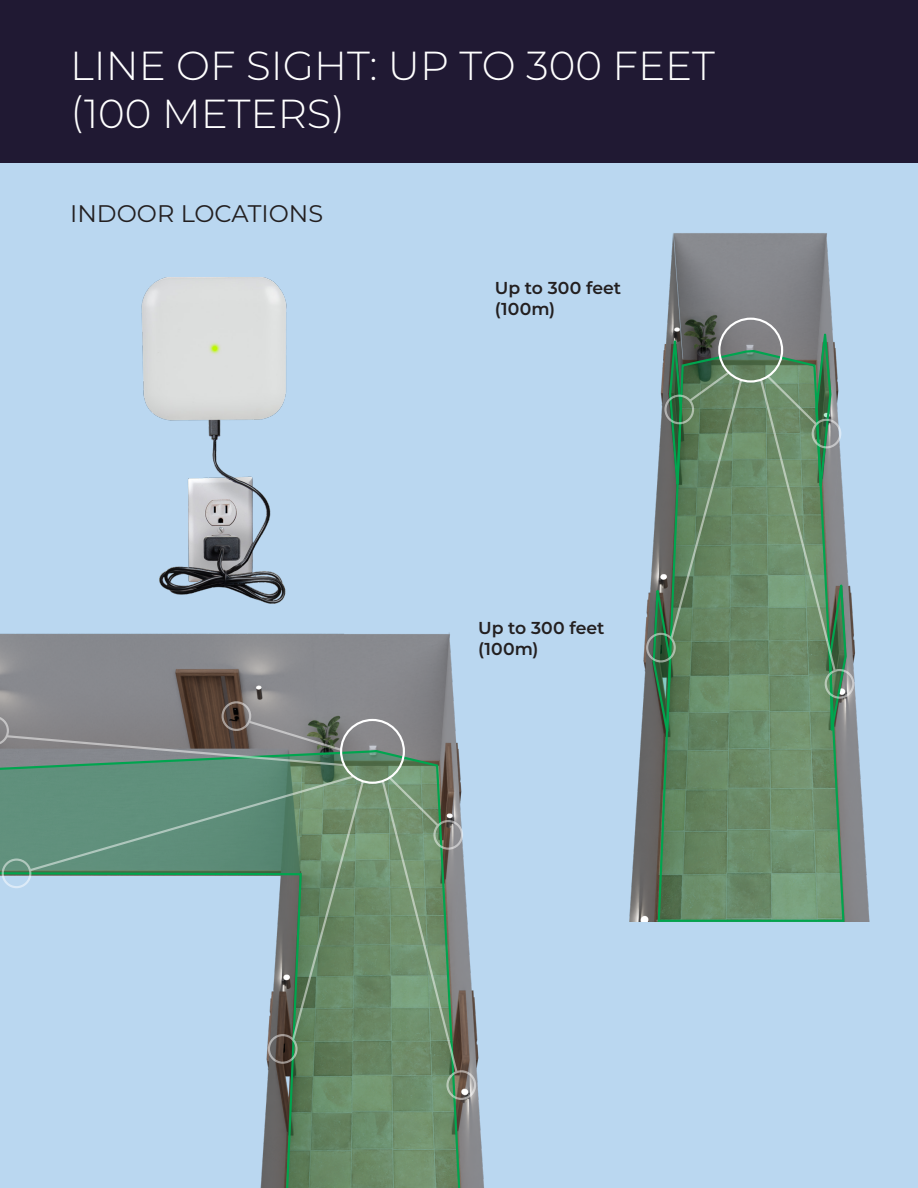
<style>
.page{position:relative;width:918px;height:1188px;background:#bad7f0}
.page>*{position:absolute;margin:0;border:0;box-sizing:border-box;transform-origin:0 0}
.t1{font:300 40.5px/48.6px "Montserrat";color:#fff}
.t2{font:24px "Montserrat";color:#231f20}
.t3{font:600 17.25px/21px "Montserrat";letter-spacing:.005em;color:#231f20}
</style>
<div class="page">
<div style="left:0;top:0;width:918px;height:162px;background:#201933"></div>
<img style="left:629px;top:233px;width:240px;height:677px">
<svg style="left:657px;top:349px;width:189px;height:561px"></svg>
<div style="left:646px;top:633px;width:30px;height:30px;border:2px solid #fff;border-radius:50%"></div>
<div style="left:825px;top:669px;width:29px;height:30px;border:2px solid #fff;border-radius:50%"></div>
<svg style="left:651px;top:317px;width:93px;height:433px"></svg>
<svg style="left:758px;top:313px;width:90px;height:438px"></svg>
<img style="left:629px;top:910px;width:241px;height:12px">
<img style="left:0;top:632px;width:484px;height:556px">
<svg style="left:0;top:749px;width:468px;height:439px"></svg>
<div style="left:340px;top:719px;width:65px;height:65px;border:2px solid #fff;border-radius:50%"></div>
<div style="left:433px;top:820px;width:30px;height:30px;border:2px solid #fff;border-radius:50%"></div>
<div style="left:222px;top:701px;width:29px;height:30px;border:2px solid #fff;border-radius:50%"></div>
<div style="left:268px;top:1034px;width:30px;height:30px;border:2px solid #fff;border-radius:50%"></div>
<div style="left:446px;top:1070px;width:30px;height:30px;border:2px solid #fff;border-radius:50%"></div>
<svg style="left:0;top:716px;width:347px;height:52px"></svg>
<div style="left:2px;top:859px;width:29px;height:29px;border:2px solid #fff;border-radius:50%"></div>
<svg style="left:28px;top:774px;width:338px;height:268px"></svg>
<svg style="left:380px;top:774px;width:79px;height:300px"></svg>
<img style="left:70px;top:277px;width:319px;height:384px">
<p class="t1" style="left:70px;top:40px;width:646px">LINE OF SIGHT: UP TO 300 FEET (100 METERS)</p>
<p class="t2" style="left:70px;top:197px;width:255px">INDOOR LOCATIONS</p>
<p class="t3" style="left:495px;top:277px;width:128px">Up to 300 feet (100m)</p>
<p class="t3" style="left:478px;top:617px;width:128px">Up to 300 feet (100m)</p>
</div>
